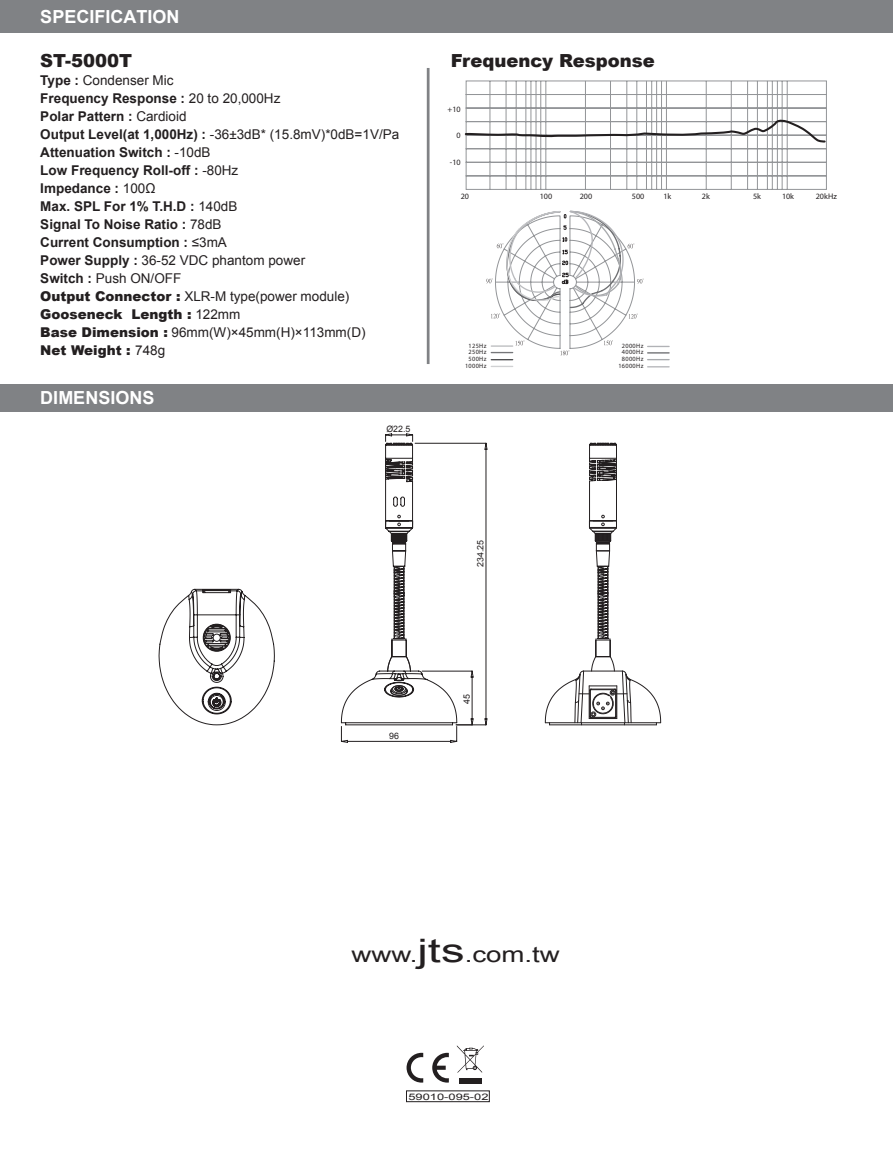
<style>
.page{position:relative;width:893px;height:1149px;background:#fff}
.page>*{position:absolute;margin:0;border:0;box-sizing:border-box;transform-origin:0 0}
.t1{font:21.6px "Arial";color:#231f20;scale:1.28 1}
.t2{font:900 18px "Arial";color:#231f20}
.t3{font:700 18px "Arial";color:#fff}
.t4{font:700 13.5px/18px "Arial";color:#231f20}
.t5{font:9px "Arial";color:#231f20;scale:1.43 1}
.t6{font:8.85px "Arial";color:#231f20}
.t7{font:8.1px "Myriad Pro";color:#231f20}
.t8{font:6.45px/6.6px "Myriad Pro";letter-spacing:.05em;color:#231f20;text-align:center}
.s1{font-weight:400}
.s2{font-weight:900}
.s3{font-size:32.25px}
</style>
<div class="page">
<hr style="left:427px;top:68px;width:3px;height:296px;background:#808285">
<div style="left:0;top:384px;width:893px;height:27px;background:#808285"></div>
<div style="left:0;top:0;width:893px;height:33px;background:#808285"></div>
<svg style="left:464px;top:80px;width:363px;height:110px"></svg>
<hr style="left:491px;top:365px;width:22px;height:2px;background:#d0d1d3">
<svg style="left:648px;top:366px;width:21px;height:1px"></svg>
<svg style="left:486px;top:210px;width:183px;height:150px"></svg>
<svg style="left:159px;top:588px;width:116px;height:137px"></svg>
<hr style="left:550px;top:724px;width:106px;height:1px;background:#231f20">
<svg style="left:545px;top:442px;width:116px;height:282px"></svg>
<svg style="left:341px;top:433px;width:147px;height:309px"></svg>
<div style="left:459px;top:1077px;width:22px;height:6px;background:#231f20"></div>
<svg style="left:457px;top:1045px;width:27px;height:27px"></svg>
<svg style="left:407px;top:1052px;width:42px;height:30px"></svg>
<h2 class="t3" style="left:40px;top:4px;width:141px">SPECIFICATION</h2>
<h2 class="t2" style="left:40px;top:48px;width:93px">ST-5000T</h2>
<p class="t4" style="left:40px;top:72px;width:360px">Type : <span class="s1">Condenser Mic<br></span>Frequency Response : <span class="s1">20 to 20,000Hz<br></span>Polar Pattern : <span class="s1">Cardioid<br></span>Output Level(at 1,000Hz) : <span class="s1">-36±3dB* (15.8mV)*0dB=1V/Pa<br></span>Attenuation Switch : <span class="s1">-10dB<br></span>Low Frequency Roll-off : <span class="s1">-80Hz<br></span>Impedance : <span class="s1">100Ω<br></span>Max. SPL For 1% T.H.D : <span class="s1">140dB<br></span>Signal To Noise Ratio : <span class="s1">78dB<br></span>Current Consumption : <span class="s1">≤3mA<br></span>Power Supply : <span class="s1">36-52 VDC phantom power<br></span>Switch : <span class="s1">Push ON/OFF<br></span><span class="s2">Output Connector :</span> <span class="s1">XLR-M type(power module)<br></span><span class="s2">Gooseneck Length :</span> <span class="s1">122mm<br></span><span class="s2">Base Dimension :</span> <span class="s1">96mm(W)×45mm(H)×113mm(D)<br></span><span class="s2">Net Weight :</span> <span class="s1">748g</span></p>
<h2 class="t3" style="left:40px;top:386px;width:116px">DIMENSIONS</h2>
<p class="t6" style="left:386px;top:423px;width:26px">Ø22.5</p>
<h2 class="t2" style="left:451px;top:48px;width:205px">Frequency Response</h2>
<p class="t7" style="left:447px;top:104px;width:15px">+10</p>
<p class="t7" style="left:456px;top:131px;width:6px">0</p>
<p class="t7" style="left:450px;top:157px;width:12px">-10</p>
<p class="t7" style="left:461px;top:191px;width:10px">20</p>
<p class="t7" style="left:540px;top:191px;width:14px">100</p>
<p class="t7" style="left:580px;top:191px;width:14px">200</p>
<p class="t7" style="left:632px;top:191px;width:14px">500</p>
<p class="t7" style="left:663px;top:191px;width:9px">1k</p>
<p class="t7" style="left:702px;top:191px;width:9px">2k</p>
<p class="t7" style="left:753px;top:191px;width:9px">5k</p>
<p class="t7" style="left:782px;top:191px;width:14px">10k</p>
<p class="t7" style="left:816px;top:191px;width:23px">20kHz</p>
<p class="t8" style="left:465px;top:342px;width:23px">125Hz<br>250Hz<br>500Hz<br>1000Hz</p>
<p class="t8" style="left:618px;top:342px;width:26px">2000Hz<br>4000Hz<br>8000Hz<br>16000Hz</p>
<p class="t6" style="left:475px;top:567px;width:29px;rotate:-90deg">234.25</p>
<p class="t6" style="left:389px;top:729px;width:11px">96</p>
<p class="t6" style="left:461px;top:703px;width:11px;rotate:-90deg">45</p>
<h1 class="t1" style="left:351px;top:939px;width:164px">www.<span class="s3">jts</span>.com.tw</h1>
<p class="t5" style="left:408px;top:1090px;width:57px">59010-095-02</p>
</div>
